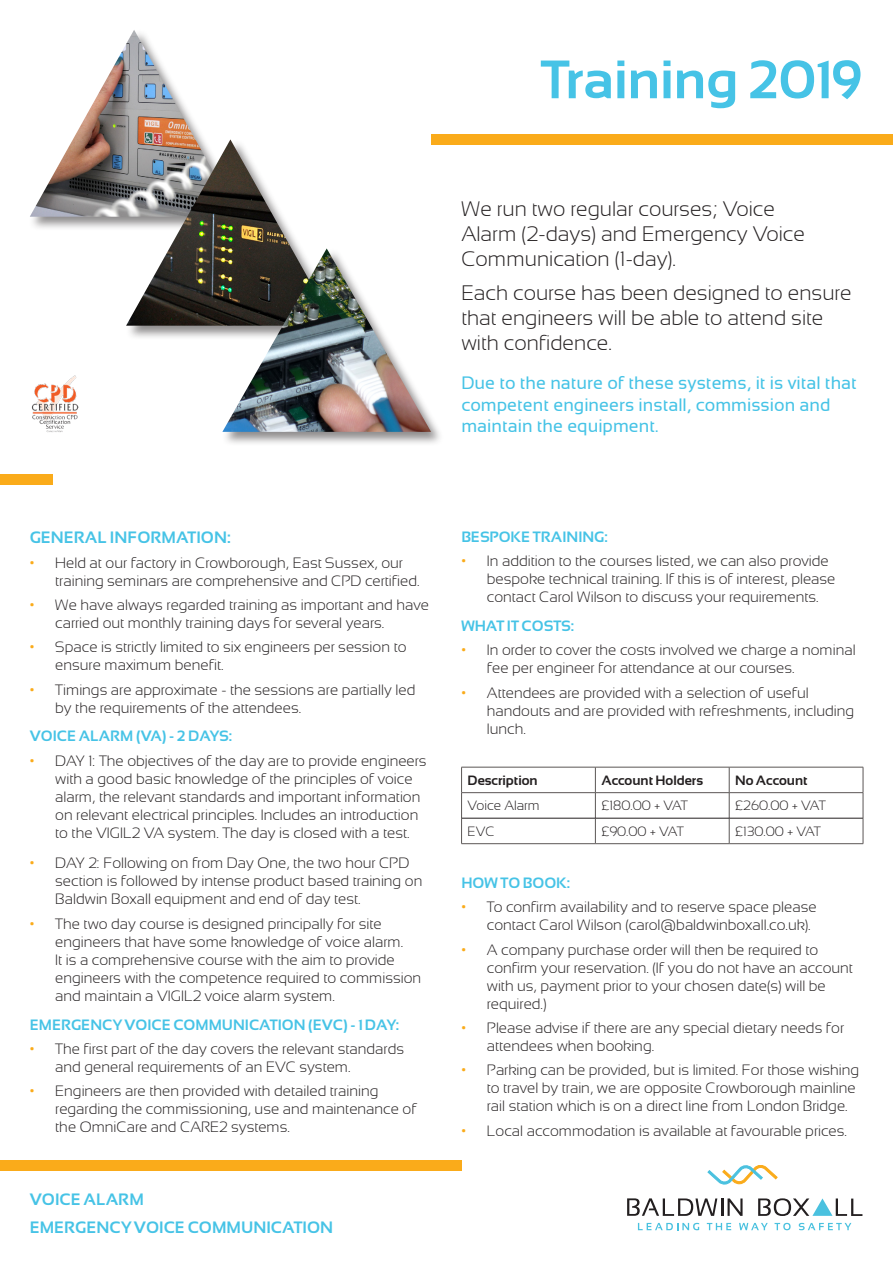
<style>
.page{position:relative;width:893px;height:1263px;background:#fff}
.page>*{position:absolute;margin:0;border:0;box-sizing:border-box;transform-origin:0 0}
.Page_Heading_p1{font:700 54px "Sansation";color:#46c3e6}
.First_para_front_pag{font:300 21px/25.2px "Sansation";color:#231f20}
.First_para_front_pag-2{font:18px/21.6px "Sansation";color:#46c3e6}
.Product_Category{font:700 16.5px "Sansation";color:#46c3e6}
.Text_heading{font:700 16.5px "Sansation";color:#46c3e6}
.t1{font:300 15px/18px "Sansation";color:#231f20}
.sub_heading_blue{font:700 15px "Sansation";color:#46c3e6}
.Table_text{font:300 13.5px "Sansation";color:#231f20}
.Table_text_heading{font:700 13.5px "Sansation";color:#231f20}
.s1{color:#faab1a}
</style>
<div class="page">
<svg style="left:638px;top:1223px;width:61px;height:7px"></svg>
<svg style="left:707px;top:1223px;width:24px;height:7px"></svg>
<svg style="left:739px;top:1223px;width:29px;height:7px"></svg>
<svg style="left:774px;top:1223px;width:17px;height:7px"></svg>
<svg style="left:799px;top:1223px;width:52px;height:7px"></svg>
<svg style="left:707px;top:1165px;width:71px;height:19px"></svg>
<svg style="left:627px;top:1198px;width:90px;height:18px"></svg>
<hr style="left:721px;top:1198px;width:3px;height:18px;background:#231f20">
<svg style="left:727px;top:1198px;width:16px;height:18px"></svg>
<svg style="left:758px;top:1198px;width:104px;height:18px"></svg>
<div style="left:0;top:1160px;width:461px;height:11px;background:#faab1a"></div>
<div style="left:0;top:474px;width:52px;height:11px;background:#faab1a"></div>
<div style="left:432px;top:135px;width:461px;height:10px;background:#faab1a"></div>
<div style="left:29px;top:29px;width:223px;height:202px;background:#231f20;opacity:.51"></div>
<img style="left:30px;top:30px;width:208px;height:187px">
<div style="left:125px;top:139px;width:223px;height:201px;background:#231f20;opacity:.51"></div>
<img style="left:126px;top:139px;width:209px;height:187px">
<div style="left:221px;top:248px;width:223px;height:198px;background:#231f20;opacity:.51"></div>
<img style="left:222px;top:248px;width:209px;height:184px">
<img style="left:32px;top:375px;width:47px;height:57px">
<hr style="left:461px;top:767px;width:134px;height:1px;background:#5b5655">
<hr style="left:595px;top:767px;width:134px;height:1px;background:#5b5655">
<hr style="left:729px;top:767px;width:134px;height:1px;background:#5b5655">
<hr style="left:461px;top:792px;width:134px;height:1px;background:#5b5655">
<hr style="left:595px;top:792px;width:134px;height:1px;background:#5b5655">
<hr style="left:729px;top:792px;width:134px;height:1px;background:#5b5655">
<svg style="left:461px;top:767px;width:1px;height:76px"></svg>
<svg style="left:595px;top:767px;width:1px;height:76px"></svg>
<svg style="left:729px;top:767px;width:1px;height:76px"></svg>
<svg style="left:863px;top:767px;width:1px;height:76px"></svg>
<hr style="left:461px;top:843px;width:134px;height:1px;background:#5b5655">
<hr style="left:595px;top:843px;width:134px;height:1px;background:#5b5655">
<hr style="left:729px;top:843px;width:134px;height:1px;background:#5b5655">
<hr style="left:462px;top:818px;width:133px;height:1px;background:#231f20">
<hr style="left:595px;top:818px;width:134px;height:1px;background:#231f20">
<hr style="left:729px;top:818px;width:134px;height:1px;background:#231f20">
<p class="Page_Heading_p1" style="left:541px;top:50px;width:323px">Training 2019</p>
<p class="First_para_front_pag" style="left:461px;top:196px;width:345px">We run two regular courses; Voice<br>Alarm (2-days) and Emergency Voice<br>Communication (1-day).</p>
<p class="First_para_front_pag" style="left:461px;top:280px;width:392px">Each course has been designed to ensure that engineers will be able to attend site with confidence.</p>
<p class="First_para_front_pag-2" style="left:461px;top:372px;width:397px">Due to the nature of these systems, it is vital that competent engineers install, commission and maintain the equipment.</p>
<p class="Text_heading" style="left:30px;top:528px;width:202px">GENERAL INFORMATION:</p>
<p class="t1" style="left:55px;top:553px;width:366px;text-indent:-26px"><span class="s1">•</span> Held at our factory in Crowborough, East Sussex, our training seminars are comprehensive and CPD certified.</p>
<p class="t1" style="left:55px;top:596px;width:375px;text-indent:-26px"><span class="s1">•</span> We have always regarded training as important and have carried out monthly training days for several years.</p>
<p class="t1" style="left:55px;top:638px;width:353px;text-indent:-26px"><span class="s1">•</span> Space is strictly limited to six engineers per session to ensure maximum benefit.</p>
<p class="t1" style="left:55px;top:680px;width:362px;text-indent:-26px"><span class="s1">•</span> Timings are approximate - the sessions are partially led by the requirements of the attendees.</p>
<p class="sub_heading_blue" style="left:30px;top:728px;width:204px">VOICE ALARM (VA) - 2 DAYS:</p>
<p class="t1" style="left:55px;top:751px;width:373px;text-indent:-26px"><span class="s1">•</span> DAY 1: The objectives of the day are to provide engineers with a good basic knowledge of the principles of voice alarm, the relevant standards and important information on relevant electrical principles. Includes an introduction to the VIGIL2 VA system. The day is closed with a test.</p>
<p class="t1" style="left:55px;top:854px;width:369px;text-indent:-26px"><span class="s1">•</span> DAY 2: Following on from Day One, the two hour CPD section is followed by intense product based training on<br>Baldwin Boxall equipment and end of day test.</p>
<p class="t1" style="left:55px;top:915px;width:367px;text-indent:-26px"><span class="s1">•</span> The two day course is designed principally for site engineers that have some knowledge of voice alarm.<br>It is a comprehensive course with the aim to provide engineers with the competence required to commission and maintain a VIGIL2 voice alarm system.</p>
<p class="sub_heading_blue" style="left:30px;top:1016px;width:371px">EMERGENCY VOICE COMMUNICATION (EVC) - 1 DAY:</p>
<p class="t1" style="left:55px;top:1040px;width:350px;text-indent:-26px"><span class="s1">•</span> The first part of the day covers the relevant standards and general requirements of an EVC system.</p>
<p class="t1" style="left:55px;top:1082px;width:363px;text-indent:-26px"><span class="s1">•</span> Engineers are then provided with detailed training regarding the commissioning, use and maintenance of the OmniCare and CARE2 systems.</p>
<p class="Product_Category" style="left:30px;top:1190px;width:116px">VOICE ALARM</p>
<p class="Product_Category" style="left:30px;top:1218px;width:305px">EMERGENCY VOICE COMMUNICATION</p>
<p class="sub_heading_blue" style="left:461px;top:528px;width:148px">BESPOKE TRAINING:</p>
<p class="t1" style="left:487px;top:552px;width:350px;text-indent:-26px"><span class="s1">•</span> In addition to the courses listed, we can also provide bespoke technical training. If this is of interest, please contact Carol Wilson to discuss your requirements.</p>
<p class="sub_heading_blue" style="left:461px;top:617px;width:114px">WHAT IT COSTS:</p>
<p class="t1" style="left:487px;top:641px;width:370px;text-indent:-26px"><span class="s1">•</span> In order to cover the costs involved we charge a nominal fee per engineer for attendance at our courses.</p>
<p class="t1" style="left:487px;top:684px;width:369px;text-indent:-26px"><span class="s1">•</span> Attendees are provided with a selection of useful handouts and are provided with refreshments, including lunch.</p>
<p class="Table_text_heading" style="left:468px;top:773px;width:72px">Description</p>
<p class="Table_text_heading" style="left:601px;top:773px;width:103px">Account Holders</p>
<p class="Table_text_heading" style="left:735px;top:773px;width:74px">No Account</p>
<p class="Table_text" style="left:468px;top:798px;width:74px">Voice Alarm</p>
<p class="Table_text" style="left:601px;top:798px;width:88px">£180.00 + VAT</p>
<p class="Table_text" style="left:735px;top:798px;width:92px">£260.00 + VAT</p>
<p class="Table_text" style="left:468px;top:824px;width:28px">EVC</p>
<p class="Table_text" style="left:601px;top:824px;width:84px">£90.00 + VAT</p>
<p class="Table_text" style="left:735px;top:824px;width:87px">£130.00 + VAT</p>
<p class="sub_heading_blue" style="left:461px;top:874px;width:110px">HOW TO BOOK:</p>
<p class="t1" style="left:487px;top:898px;width:331px;text-indent:-26px"><span class="s1">•</span> To confirm availability and to reserve space please contact Carol Wilson (carol@baldwinboxall.co.uk).</p>
<p class="t1" style="left:487px;top:940px;width:368px;text-indent:-26px"><span class="s1">•</span> A company purchase order will then be required to confirm your reservation. (If you do not have an account with us, payment prior to your chosen date(s) will be required.)</p>
<p class="t1" style="left:487px;top:1019px;width:359px;text-indent:-26px"><span class="s1">•</span> Please advise if there are any special dietary needs for attendees when booking.</p>
<p class="t1" style="left:487px;top:1061px;width:374px;text-indent:-26px"><span class="s1">•</span> Parking can be provided, but is limited. For those wishing to travel by train, we are opposite Crowborough mainline rail station which is on a direct line from London Bridge.</p>
<p class="t1" style="left:461px;top:1122px;width:387px"><span class="s1">•</span> Local accommodation is available at favourable prices.</p>
</div>
